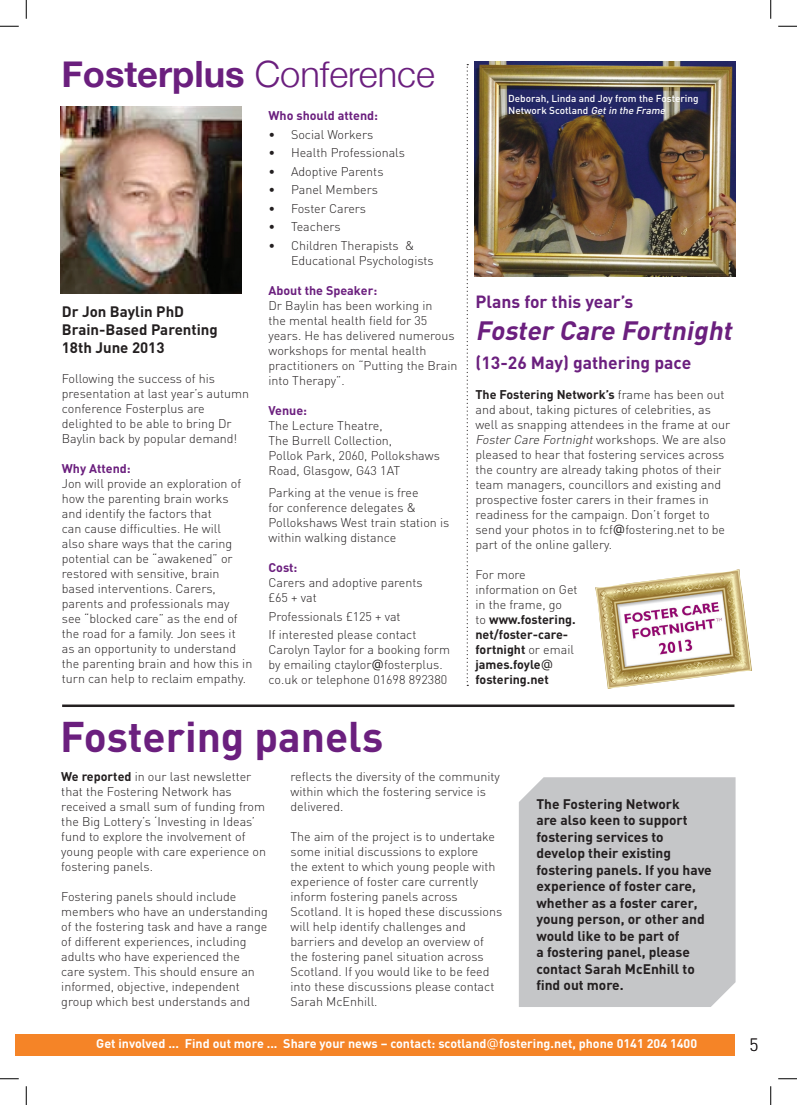
<style>
.page{position:relative;width:797px;height:1105px;background:#fff}
.page>*{position:absolute;margin:0;border:0;box-sizing:border-box;transform-origin:0 0}
.t1{font:700 42.38px "DIN";color:#6b1f7e}
.t2{font:700 36.25px "Helvetica Neue";color:#6b1f7e}
.t3{font:italic 700 26.25px "DIN";color:#6b1f7e}
.t4{font:700 17.5px "DIN";color:#6b1f7e}
.t5{font:300 17.5px "DIN";color:#231f20}
.t6{font:700 15px/18px "DIN";color:#231f20}
.t7{font:700 13.75px/16.5px "DIN";color:#231f20}
.t8{font:300 12.5px/15px "DIN";color:#231f20}
.t9{font:700 12.5px "DIN";color:#fff}
.t10{font:700 12.5px/15px "DIN";color:#231f20}
.t11{font:700 12.5px "DIN";color:#6b1f7e}
.t12{font:500 10px/12px "DIN";color:#fff}
.s1{font-weight:300}
.s2{font-family:"Verdana";font-weight:400}
.s3{font-style:italic}
.s4{font-weight:700}
</style>
<div class="page">
<div style="left:16px;top:1034px;width:719px;height:21px;background:#f58427"></div>
<div style="left:519px;top:777px;width:216px;height:230px;background:#c5c6c8"></div>
<img style="left:61px;top:107px;width:180px;height:187px">
<svg style="left:466px;top:64px;width:2px;height:622px"></svg>
<hr style="left:62px;top:704px;width:672px;height:3px;background:#231f20">
<img style="left:474px;top:62px;width:261px;height:215px">
<img style="left:595px;top:569px;width:157px;height:120px">
<svg style="left:0;top:25px;width:19px;height:2px"></svg>
<svg style="left:778px;top:25px;width:19px;height:2px"></svg>
<svg style="left:0;top:1078px;width:19px;height:1px"></svg>
<svg style="left:778px;top:1078px;width:19px;height:1px"></svg>
<svg style="left:25px;top:0;width:2px;height:19px"></svg>
<svg style="left:25px;top:1086px;width:2px;height:19px"></svg>
<svg style="left:770px;top:0;width:1px;height:19px"></svg>
<svg style="left:770px;top:1086px;width:1px;height:19px"></svg>
<h2 class="t2" style="left:61px;top:52px;width:375px">Fosterplus <span class="s1">Conference</span></h2>
<p class="t6" style="left:62px;top:302px;width:157px">Dr Jon Baylin PhD<br>Brain-Based Parenting<br>18th June 2013</p>
<p class="t8" style="left:62px;top:371px;width:189px">Following the success of his presentation at last year’s autumn conference Fosterplus are delighted to be able to bring Dr<br>Baylin back by popular demand!</p>
<p class="t11" style="left:62px;top:461px;width:70px">Why Attend:</p>
<p class="t8" style="left:62px;top:476px;width:192px">Jon will provide an exploration of how the parenting brain works<br>and identify the factors that<br>can cause difficulties. He will<br>also share ways that the caring potential can be “awakened” or restored with sensitive, brain based interventions. Carers, parents and professionals may<br>see “blocked care” as the end of the road for a family. Jon sees it<br>as an opportunity to understand the parenting brain and how this in turn can help to reclaim empathy.</p>
<p class="t11" style="left:268px;top:107px;width:111px">Who should attend:</p>
<p class="t8" style="left:268px;top:127px;width:106px">• Social Workers</p>
<p class="t8" style="left:268px;top:145px;width:138px">• Health Professionals</p>
<p class="t8" style="left:268px;top:164px;width:116px">• Adoptive Parents</p>
<p class="t8" style="left:268px;top:182px;width:111px">• Panel Members</p>
<p class="t8" style="left:268px;top:201px;width:99px">• Foster Carers</p>
<p class="t8" style="left:268px;top:219px;width:74px">• Teachers</p>
<p class="t8" style="left:291px;top:238px;width:144px;text-indent:-22px">• Children Therapists &amp;<br>Educational Psychologists</p>
<p class="t11" style="left:268px;top:282px;width:110px">About the Speaker:</p>
<p class="t8" style="left:268px;top:298px;width:190px">Dr Baylin has been working in<br>the mental health field for 35 years. He has delivered numerous workshops for mental health practitioners on “Putting the Brain into Therapy”.</p>
<p class="t11" style="left:268px;top:402px;width:40px">Venue:</p>
<p class="t8" style="left:268px;top:418px;width:173px">The Lecture Theatre,<br>The Burrell Collection,<br>Pollok Park, 2060, Pollokshaws<br>Road, Glasgow, G43 1AT</p>
<p class="t8" style="left:268px;top:485px;width:182px">Parking at the venue is free<br>for conference delegates &amp;<br>Pollokshaws West train station is within walking distance</p>
<p class="t11" style="left:268px;top:559px;width:30px">Cost:</p>
<p class="t8" style="left:268px;top:575px;width:156px">Carers and adoptive parents £65 + vat</p>
<p class="t8" style="left:268px;top:607px;width:149px;line-height:18.5px">Professionals £125 + vat<br>If interested please contact</p>
<p class="t8" style="left:268px;top:642px;width:183px">Carolyn Taylor for a booking form by emailing ctaylor<span class="s2">@</span>fosterplus. co.uk or telephone 01698 892380</p>
<h1 class="t1" style="left:60px;top:709px;width:324px">Fostering panels</h1>
<p class="t12" style="left:508px;top:92px;width:192px">Deborah, Linda and Joy from the Fostering<br>Network Scotland <span class="s3">Getin the Frame</span></p>
<h3 class="t4" style="left:475px;top:291px;width:159px">Plans for this year’s</h3>
<h3 class="t3" style="left:475px;top:313px;width:263px">Foster Care Fortnight</h3>
<h3 class="t4" style="left:475px;top:351px;width:217px">(13-26 May) gathering pace</h3>
<p class="t8" style="left:475px;top:386px;width:256px"><span class="s4">The Fostering Network’s</span> frame has been out and about, taking pictures of celebrities, as well as snapping attendees in the frame at our <span class="s3">Foster Care Fortnight</span>wo rks h o p s . We a re a ls o pleased to hear that fostering services across the country are already taking photos of their team managers, councillors and existing and prospective foster carers in their frames in readiness for the campaign. Don’t forget to send your photos in to fcf<span class="s2">@</span>fostering.net to be part of the online gallery.</p>
<p class="t10" style="left:475px;top:566px;width:104px"><span class="s1">For more information on Get in the frame, go<br>to</span> www.fostering. net/foster-care&shy;fortnight <span class="s1">or email </span>james.foyle<span class="s2">@ </span>fostering.net</p>
<p class="t8" style="left:61px;top:769px;width:206px"><span class="s4">We reported</span> in our last newsletter that the Fostering Network has received a small sum of funding from the Big Lottery’s ‘Investing in Ideas’ fund to explore the involvement of young people with care experience on fostering panels.</p>
<p class="t8" style="left:61px;top:889px;width:208px">Fostering panels should include members who have an understanding of the fostering task and have a range of different experiences, including adults who have experienced the<br>care system. This should ensure an informed, objective, independent group which best understands and</p>
<p class="t8" style="left:290px;top:769px;width:211px">reflects the diversity of the community within which the fostering service is delivered.</p>
<p class="t8" style="left:290px;top:829px;width:213px">The aim of the project is to undertake some initial discussions to explore<br>the extent to which young people with experience of foster care currently inform fostering panels across Scotland. It is hoped these discussions will help identify challenges and barriers and develop an overview of the fostering panel situation across Scotland. If you would like to be feed into these discussions please contact Sarah McEnhill.</p>
<p class="t7" style="left:536px;top:795px;width:177px">The Fostering Network<br>are also keen to support fostering services to develop their existing fostering panels. If you have experience of foster care, whether as a foster carer, young person, or other and would like to be part of<br>a fostering panel, please contact Sarah McEnhill to find out more.</p>
<p class="t9" style="left:499px;top:1036px;width:200px">fostering.net, phone 0141 204 1400</p>
<h3 class="t5" style="left:749px;top:1034px;width:10px">5</h3>
<p class="t9" style="left:98px;top:1036px;width:598px">Get involved ... Find out more ... Share your news – contact scotland<span class="s2">@@</span>fostering.net, phone 0141 204 1400</p>
<p class="t9" style="left:96px;top:1036px;width:392px">Get involved ... Find out more ... Share your news – contact: scotland</p>
</div>
